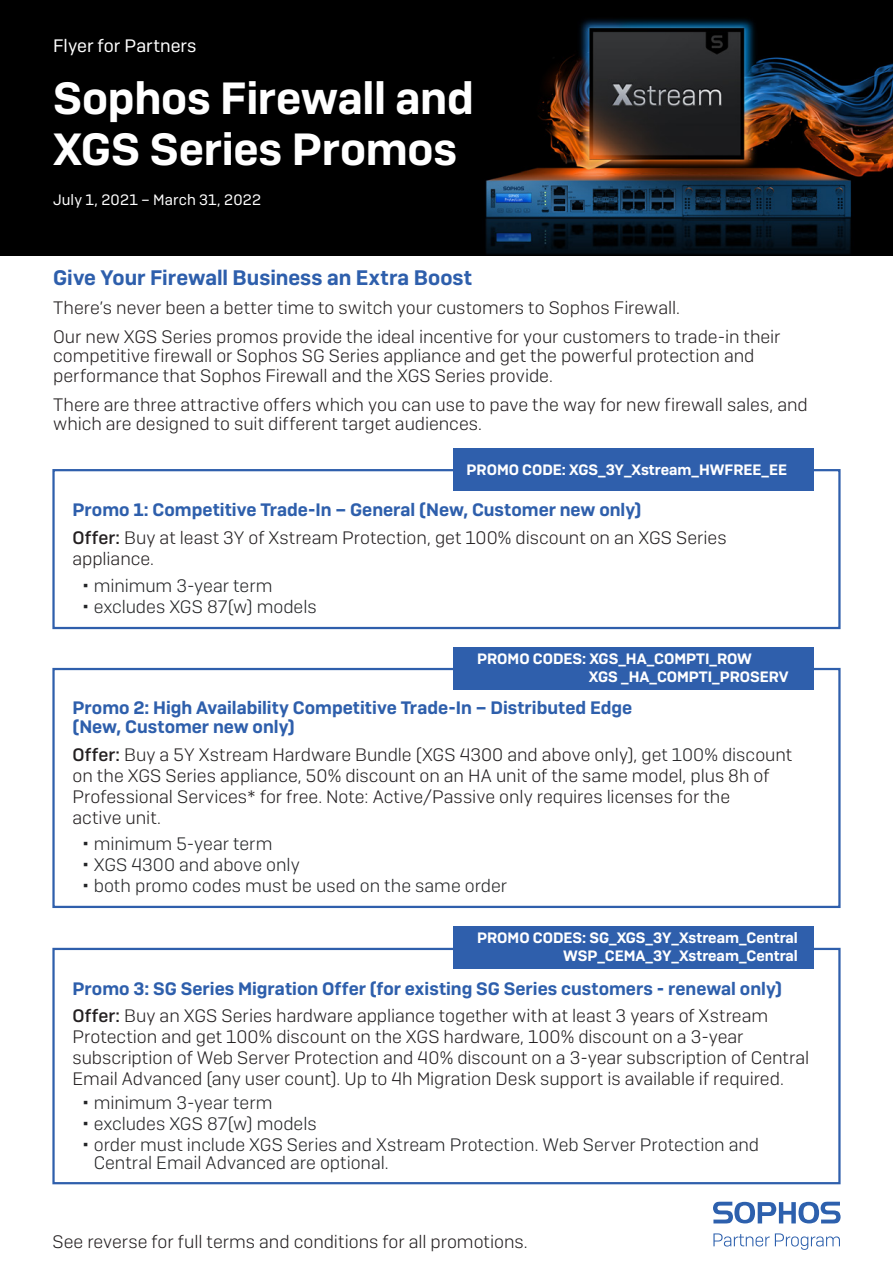
<style>
.page{position:relative;width:893px;height:1263px;background:#fff}
.page>*{position:absolute;margin:0;border:0;box-sizing:border-box;transform-origin:0 0}
.Bullets___2nd_level{font:600 45px/51px "Sophos Sans";letter-spacing:-.005em;color:#fff}
.Body_Copy{font:600 21px "Sophos Sans";color:#2e5fac}
.Body_Copy-2{font:300 18px/21px "Sophos Sans";letter-spacing:-.005em;color:#231f20}
.t1{font:300 18px/18px "Sophos Sans";letter-spacing:-.005em;color:#242527}
.Body_Copy-3{font:600 18px/19.5px "Sophos Sans";color:#2e5fac}
.Bullets___2nd_level-2{font:18px "Sophos Sans";letter-spacing:.005em;color:#fff}
.t2{font:600 15px "Sophos Sans";color:#fff}
.Bullets___2nd_level-3{font:15px "Sophos Sans";letter-spacing:.01em;color:#fff}
.s1{font-weight:500}
.s2{color:#242527}
</style>
<div class="page">
<div style="left:0;top:0;width:893px;height:255px;background:#000"></div>
<img style="left:485px;top:19px;width:408px;height:235px">
<div style="left:52px;top:469px;width:789px;height:160px;border:2px solid #2f5fac"></div>
<div style="left:453px;top:448px;width:361px;height:43px;background:#2f5fac"></div>
<div style="left:52px;top:668px;width:789px;height:240px;border:2px solid #2f5fac"></div>
<div style="left:453px;top:647px;width:361px;height:43px;background:#2f5fac"></div>
<div style="left:52px;top:948px;width:789px;height:236px;border:2px solid #2f5fac"></div>
<div style="left:453px;top:926px;width:361px;height:43px;background:#2f5fac"></div>
<svg style="left:713px;top:1202px;width:128px;height:21px"></svg>
<svg style="left:713px;top:1233px;width:127px;height:17px"></svg>
<p class="Bullets___2nd_level-2" style="left:53px;top:35px;width:145px">Flyer for Partners</p>
<p class="Bullets___2nd_level" style="left:53px;top:72px;width:422px">Sophos Firewall and<br>XGS Series Promos</p>
<p class="Bullets___2nd_level-3" style="left:53px;top:190px;width:209px">July 1, 2021 – March 31, 2022</p>
<p class="Body_Copy" style="left:53px;top:265px;width:421px">Give Your Firewall Business an Extra Boost</p>
<p class="Body_Copy-2" style="left:53px;top:297px;width:628px">There’s never been a better time to switch your customers to Sophos Firewall.</p>
<p class="Body_Copy-2" style="left:53px;top:326px;width:729px;line-height:19.5px">Our new XGS Series promos provide the ideal incentive for your customers to trade-in their competitive firewall or Sophos SG Series appliance and get the powerful protection and performance that Sophos Firewall and the XGS Series provide.</p>
<p class="Body_Copy-2" style="left:53px;top:394px;width:756px;line-height:19.5px">There are three attractive offers which you can use to pave the way for new firewall sales, and which are designed to suit different target audiences.</p>
<p class="t2" style="left:467px;top:461px;width:322px">PROMO CODE: XGS_3Y_Xstream_HWFREE_EE</p>
<p class="Body_Copy-3" style="left:73px;top:500px;width:570px">Promo 1: Competitive Trade-In – General (New, Customer new only)</p>
<p class="Body_Copy-2" style="left:73px;top:527px;width:656px"><span class="s1">Offer:</span> Buy at least 3Y of Xstream Protection, get 100% discount on an XGS Series appliance.</p>
<p class="t1" style="left:94px;top:576px;width:180px">minimum 3-year term</p>
<p class="t1" style="left:94px;top:597px;width:224px">excludes XGS 87(w) models</p>
<p class="t2" style="left:477px;top:649px;width:276px">PROMO CODES: XGS_HA_COMPTI_ROW</p>
<p class="t2" style="left:589px;top:667px;width:201px">XGS _HA_COMPTI_PROSERV</p>
<p class="Body_Copy-3" style="left:73px;top:697px;width:561px">Promo 2: High Availability Competitive Trade-In – Distributed Edge (New, Customer new only)</p>
<p class="Body_Copy-2" style="left:73px;top:743px;width:721px"><span class="s1">Offer:</span> Buy a 5Y Xstream Hardware Bundle (XGS 4300 and above only), g<span class="s2">et 100% disc</span>ount on the XGS Series appliance, 50% discount on an HA unit of the same model, plus 8h of Professional Services* for free. Note: Active/Passive only requires licenses for the<br>active unit.</p>
<p class="t1" style="left:94px;top:835px;width:180px">minimum 5-year term</p>
<p class="t1" style="left:94px;top:856px;width:208px">XGS 4300 and above only</p>
<p class="t1" style="left:94px;top:877px;width:415px">both promo codes must be used on the same order</p>
<p class="t2" style="left:477px;top:929px;width:322px">PROMO CODES: SG_XGS_3Y_Xstream_Central</p>
<p class="t2" style="left:563px;top:947px;width:236px">WSP_CEMA_3Y_Xstream_Central</p>
<p class="Body_Copy-3" style="left:73px;top:978px;width:711px">Promo 3: SG Series Migration Offer (for existing SG Series customers - renewal only)</p>
<p class="Body_Copy-2" style="left:73px;top:1005px;width:738px"><span class="s1">Offer:</span> Buy an XGS Series hardware appliance together with at least 3 years of Xstream Protection and get 100% discount on the XGS hardware, 100% discount on a 3-year subscription of Web Server Protection and 40% discount on a 3-year subscription of Central Email Advanced (any user count). Up to 4h Migration Desk support is available if required.</p>
<p class="t1" style="left:94px;top:1093px;width:180px">minimum 3-year term</p>
<p class="t1" style="left:94px;top:1114px;width:224px">excludes XGS 87(w) models</p>
<p class="t1" style="left:94px;top:1135px;width:667px">order must include XGS Series and Xstream Protection. Web Server Protection and<br>Central Email Advanced are optional.</p>
<p class="Body_Copy-2" style="left:52px;top:1231px;width:477px">See reverse for full terms and conditions for all promotions.</p>
</div>
